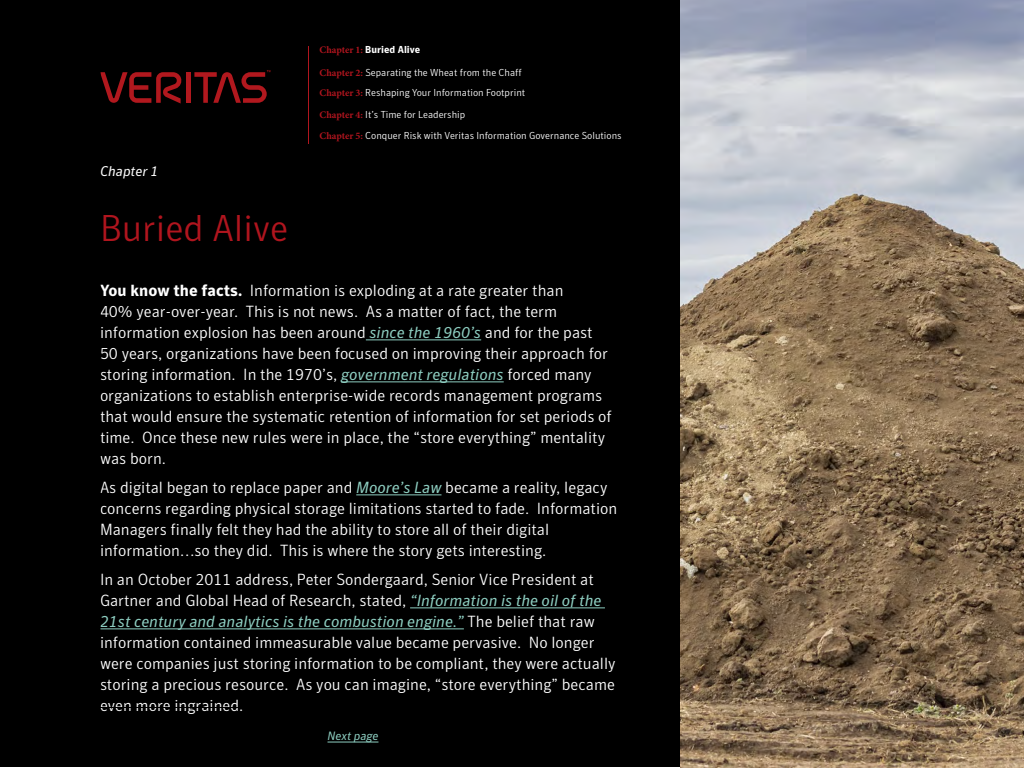
<style>
.page{position:relative;width:1024px;height:768px;background:#000}
.page>*{position:absolute;margin:0;border:0;box-sizing:border-box;transform-origin:0 0}
.t1{font:300 37px "Symantec Sans";color:#b0151e}
.t2{font:300 16px/21px "Symantec Sans";color:#fff}
.t3{font:italic 14px "Symantec Sans";color:#fff}
.t4{font:italic 12px "Symantec Sans";color:#8dcdc0}
.t5{font:300 10px "Symantec Sans";color:#fff}
.t6{font:700 10px "Symantec Sans";color:#fff}
.s1{font-family:"Minion Pro";color:#b0151e}
.s2{font-family:"Minion Pro";font-weight:700;color:#b0151e}
.s3{font-weight:700}
.s4{font-weight:400;font-style:italic;color:#8dcdc0}
</style>
<div class="page">
<div style="left:186px;top:72px;width:5px;height:31px;background:#b1181e"></div>
<svg style="left:102px;top:72px;width:80px;height:32px"></svg>
<svg style="left:194px;top:70px;width:76px;height:33px"></svg>
<hr style="left:308px;top:46px;width:1px;height:98px;background:#b0151e">
<hr style="left:366px;top:340px;width:115px;height:1px;background:#8dcdc0">
<hr style="left:341px;top:382px;width:163px;height:1px;background:#8dcdc0">
<hr style="left:356px;top:495px;width:86px;height:1px;background:#8dcdc0">
<hr style="left:410px;top:608px;width:195px;height:1px;background:#8dcdc0">
<hr style="left:100px;top:629px;width:364px;height:1px;background:#8dcdc0">
<img style="left:680px;top:0;width:344px;height:768px">
<hr style="left:328px;top:742px;width:50px;height:1px;background:#8dcdc0">
<p class="t3" style="left:100px;top:163px;width:60px">Chapter 1</p>
<h1 class="t1" style="left:100px;top:207px;width:190px">Buried Alive</h1>
<p class="t6" style="left:320px;top:44px;width:102px"><span class="s1">Chapter 1:</span> Buried Alive</p>
<p class="t5" style="left:388px;top:44px;width:30px">d Alive</p>
<p class="t5" style="left:320px;top:66px;width:204px"><span class="s2">Chapter 2:</span> Separating the Wheat from the Chaff</p>
<p class="t5" style="left:320px;top:108px;width:147px"><span class="s2">Chapter 4:</span> It’s Time for Leadership</p>
<p class="t5" style="left:320px;top:87px;width:207px"><span class="s2">Chapter 3:</span> Reshaping Your Information Footprint</p>
<p class="t5" style="left:320px;top:130px;width:304px"><span class="s2">Chapter 5:</span> Conquer Risk with Veritas Information Governance Solutions</p>
<p class="t2" style="left:100px;top:280px;width:513px"><span class="s3">You know the facts.</span> Information is exploding at a rate greater than<br>40% year-over-year. This is not news. As a matter of fact, the term information explosion has been around <span class="s4">since the 1960’s</span> and for the past 50 years, organizations have been focused on improving their approach for storing information. In the 1970’s, <span class="s4">government regulations</span> forced many organizations to establish enterprise-wide records management programs that would ensure the systematic retention of information for set periods of time. Once these new rules were in place, the “store everything” mentality was born.</p>
<p class="t2" style="left:100px;top:477px;width:519px">As digital began to replace paper and <span class="s4">Moore’s Law</span> became a reality, legacy concerns regarding physical storage limitations started to fade. Information Managers finally felt they had the ability to store all of their digital information…so they did. This is where the story gets interesting.</p>
<p class="t2" style="left:100px;top:569px;width:517px">In an October 2011 address, Peter Sondergaard, Senior Vice President at Gartner and Global Head of Research, stated, <span class="s4">“Information is the oil of the 21st century and analytics is the combustion engine.”</span> The belief that raw information contained immeasurable value became pervasive. No longer were companies just storing information to be compliant, they were actually storing a precious resource. As you can imagine, “store everything” became even more ingrained.</p>
<p class="t4" style="left:328px;top:729px;width:52px">Next page</p>
</div>
